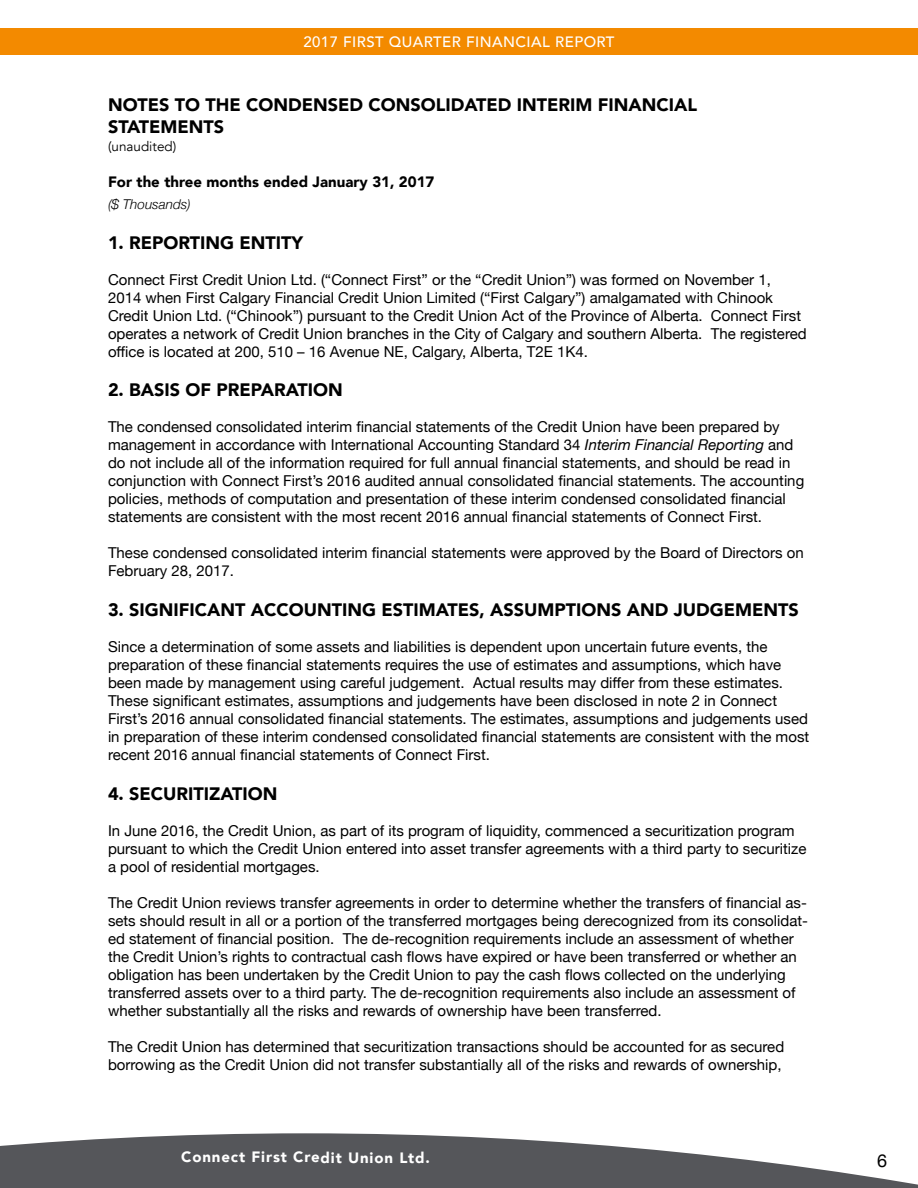
<style>
.page{position:relative;width:918px;height:1188px;background:#fff}
.page>*{position:absolute;margin:0;border:0;box-sizing:border-box;transform-origin:0 0}
.t1{font:900 18px "Avenir";color:#000}
.t2{font:18px "Helvetica Neue";color:#000}
.t3{font:15px/18px "Helvetica Neue";color:#000}
.t4{font:900 15px "Avenir";color:#000}
.t5{font:500 15px "Avenir";letter-spacing:.03em;color:#fff}
.t6{font:900 15px "Avenir";letter-spacing:.055em;color:#fff}
.t7{font:italic 300 13.5px "Helvetica Neue";color:#000}
.t8{font:13.5px "Avenir";color:#000}
.s1{font-style:italic}
</style>
<div class="page">
<svg style="left:0;top:1133px;width:918px;height:55px;fill:#55565a"></svg>
<div style="left:0;top:28px;width:918px;height:27px;background:#f38a00"></div>
<p class="t5" style="left:303px;top:29px;width:313px">2017 FIRST QUARTER FINANCIAL REPORT</p>
<p class="t1" style="left:108px;top:89px;width:28px">NOTES</p>
<p class="t1" style="left:175px;top:89px;width:86px">TO THE CONDENSED</p>
<p class="t1" style="left:369px;top:89px;width:13px">CONSOLIDATED</p>
<p class="t1" style="left:517px;top:89px;width:12px">INTERIM</p>
<p class="t1" style="left:598px;top:89px;width:12px">FINANCIAL</p>
<p class="t1" style="left:108px;top:111px;width:13px">STATEMENTS</p>
<p class="t8" style="left:108px;top:138px;width:70px">(unaudited)</p>
<p class="t4" style="left:108px;top:169px;width:328px">FOR THE THREE MONTHS ENDED JANUARY 31, 2017</p>
<p class="t7" style="left:108px;top:194px;width:84px">($ Thousands)</p>
<p class="t1" style="left:108px;top:227px;width:197px">1. REPORTING ENTITY</p>
<p class="t3" style="left:108px;top:271px;width:700px">Connect First Credit Union Ltd. (“Connect First” or the “Credit Union”) was formed on November 1, 2014 when First Calgary Financial Credit Union Limited (“First Calgary”) amalgamated with Chinook Credit Union Ltd. (“Chinook”) pursuant to the Credit Union Act of the Province of Alberta. Connect First operates a network of Credit Union branches in the City of Calgary and southern Alberta. The registered office is located at 200, 510 – 16 Avenue NE, Calgary, Alberta, T2E 1K4.</p>
<p class="t1" style="left:108px;top:375px;width:236px">2. BASIS OF PREPARATION</p>
<p class="t3" style="left:108px;top:419px;width:698px">The condensed consolidated interim financial statements of the Credit Union have been prepared by management in accordance with International Accounting Standard 34 <span class="s1">Interim Financial Reporting</span> and do not include all of the information required for full annual financial statements, and should be read in conjunction with Connect First’s 2016 audited annual consolidated financial statements. The accounting policies, methods of computation and presentation of these interim condensed consolidated financial statements are consistent with the most recent 2016 annual financial statements of Connect First.</p>
<p class="t3" style="left:108px;top:545px;width:697px">These condensed consolidated interim financial statements were approved by the Board of Directors on<br>February 28, 2017.</p>
<p class="t1" style="left:108px;top:594px;width:692px">3. SIGNIFICANT ACCOUNTING ESTIMATES, ASSUMPTIONS AND JUDGEMENTS</p>
<p class="t3" style="left:108px;top:638px;width:703px">Since a determination of some assets and liabilities is dependent upon uncertain future events, the preparation of these financial statements requires the use of estimates and assumptions, which have been made by management using careful judgement. Actual results may differ from these estimates.<br>These significant estimates, assumptions and judgements have been disclosed in note 2 in Connect First’s 2016 annual consolidated financial statements. The estimates, assumptions and judgements used in preparation of these interim condensed consolidated financial statements are consistent with the most recent 2016 annual financial statements of Connect First.</p>
<p class="t1" style="left:108px;top:778px;width:171px">4. SECURITIZATION</p>
<p class="t3" style="left:108px;top:822px;width:700px">In June 2016, the Credit Union, as part of its program of liquidity, commenced a securitization program pursuant to which the Credit Union entered into asset transfer agreements with a third party to securitize a pool of residential mortgages.</p>
<p class="t3" style="left:108px;top:894px;width:702px">The Credit Union reviews transfer agreements in order to determine whether the transfers of financial as&shy;sets should result in all or a portion of the transferred mortgages being derecognized from its consolidat&shy;ed statement of financial position. The de-recognition requirements include an assessment of whether the Credit Union’s rights to contractual cash flows have expired or have been transferred or whether an obligation has been undertaken by the Credit Union to pay the cash flows collected on the underlying transferred assets over to a third party. The de-recognition requirements also include an assessment of whether substantially all the risks and rewards of ownership have been transferred.</p>
<p class="t3" style="left:108px;top:1038px;width:678px">The Credit Union has determined that securitization transactions should be accounted for as secured borrowing as the Credit Union did not transfer substantially all of the risks and rewards of ownership,</p>
<p class="t6" style="left:181px;top:1144px;width:251px">CONNECT FIRST CREDIT UNION LTD.</p>
<p class="t2" style="left:877px;top:1148px;width:12px">6</p>
</div>
